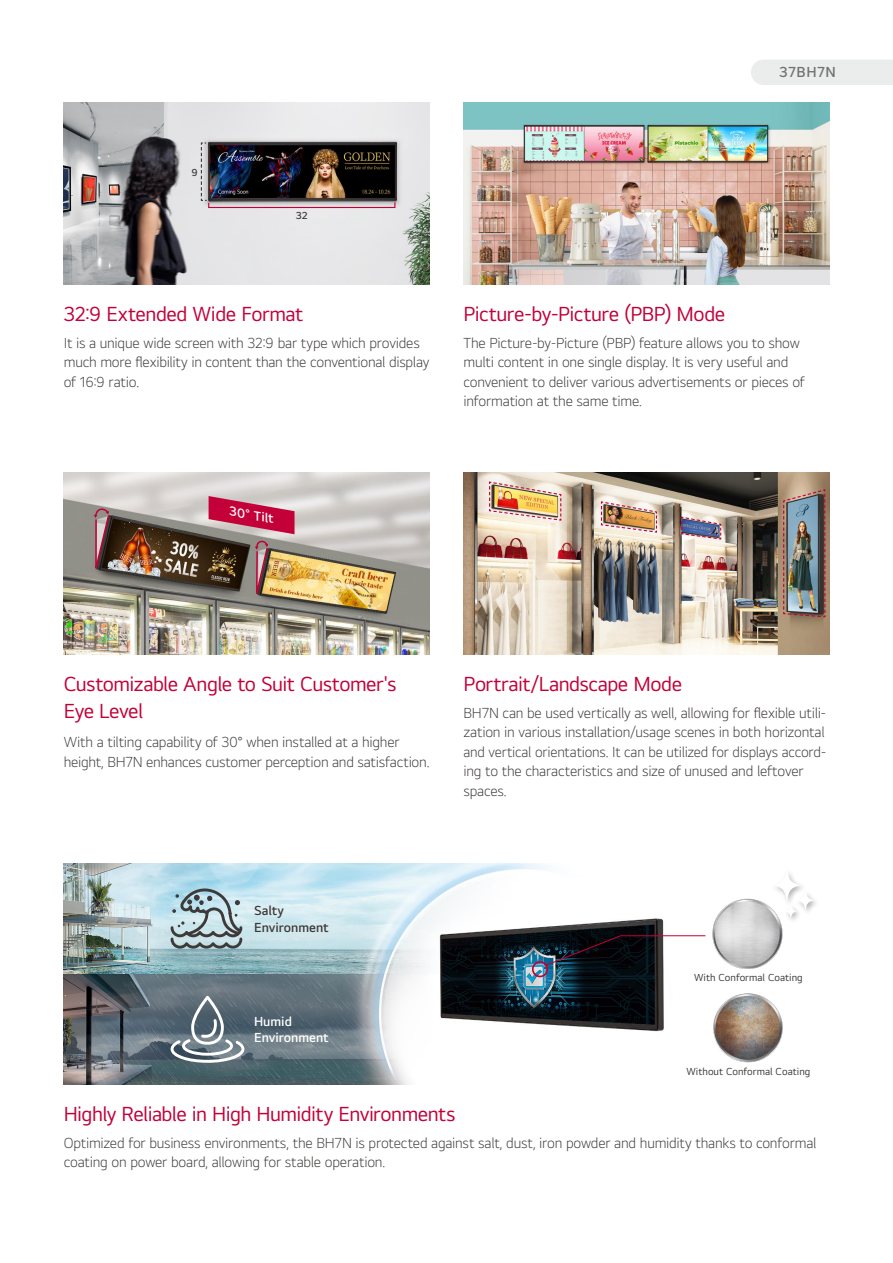
<style>
.page{position:relative;width:893px;height:1263px;background:#fff}
.page>*{position:absolute;margin:0;border:0;box-sizing:border-box;transform-origin:0 0}
.t1{font:21px/27px "LGEI Text TTF";letter-spacing:-.025em;color:#c30037}
.t2{font:300 15px/19.5px "LGEI Text TTF";letter-spacing:-.015em;color:#3e3a39}
.t3{font:600 15px "LGEI Text TTF";letter-spacing:.025em;color:#727171}
.t4{font:600 13.5px/16.5px "LGEI Text TTF";color:#fff}
.t5{font:600 13.5px/16.5px "LGEI Text TTF";color:#3e3a39}
.t6{font:italic 600 13.35px "LGEI Text TTF";color:#fff}
.t7{font:10.5px "LGEI Text TTF";color:#3e3a39}
.t8{font:600 10.5px "LGEI Text TTF";color:#3e3a39}
</style>
<div class="page">
<div style="left:751px;top:60px;width:142px;height:25px;background:#ebecec"></div>
<img style="left:64px;top:102px;width:365px;height:183px">
<img style="left:463px;top:102px;width:366px;height:183px">
<img style="left:463px;top:472px;width:366px;height:183px">
<img style="left:488px;top:481px;width:74px;height:40px">
<img style="left:600px;top:501px;width:58px;height:32px">
<svg style="left:681px;top:516px;width:41px;height:24px"></svg>
<img style="left:783px;top:488px;width:43px;height:130px">
<img style="left:64px;top:863px;width:600px;height:221px">
<svg style="left:171px;top:996px;width:73px;height:67px;background:#77858e"></svg>
<svg style="left:169px;top:865px;width:75px;height:85px;background:#a5c0c9"></svg>
<img style="left:713px;top:993px;width:70px;height:70px">
<img style="left:712px;top:898px;width:71px;height:71px">
<div style="left:532px;top:961px;width:16px;height:16px;border:2px solid #c30037;border-radius:50%"></div>
<svg style="left:545px;top:935px;width:161px;height:31px"></svg>
<div style="left:771px;top:867px;width:50px;height:58px;background:#000;opacity:.31"></div>
<svg style="left:773px;top:869px;width:41px;height:49px"></svg>
<img style="left:200px;top:142px;width:196px;height:67px">
<img style="left:64px;top:472px;width:365px;height:183px">
<svg style="left:209px;top:496px;width:86px;height:38px;background:#c75070"></svg>
<svg style="left:255px;top:540px;width:14px;height:67px"></svg>
<svg style="left:94px;top:508px;width:16px;height:73px"></svg>
<p class="t3" style="left:779px;top:63px;width:58px">37BH7N</p>
<p class="t8" style="left:192px;top:166px;width:8px">9</p>
<p class="t8" style="left:296px;top:209px;width:14px">32</p>
<h1 class="t1" style="left:64px;top:300px;width:241px">32:9 Extended Wide Format</h1>
<p class="t2" style="left:64px;top:333px;width:367px">It is a unique wide screen with 32:9 bar type which provides much more flexibility in content than the conventional display of 16:9 ratio.</p>
<h1 class="t1" style="left:463px;top:300px;width:263px">Picture-by-Picture (PBP) Mode</h1>
<p class="t2" style="left:463px;top:333px;width:343px">The Picture-by-Picture (PBP) feature allows you to show multi content in one single display. It is very useful and convenient to deliver various advertisements or pieces of information at the same time.</p>
<p class="t6" style="left:231px;top:503px;width:47px;rotate:10deg">30° Tilt</p>
<h1 class="t1" style="left:64px;top:670px;width:334px">Customizable Angle to Suit Customer's<br>Eye Level</h1>
<p class="t2" style="left:64px;top:732px;width:367px">With a tilting capability of 30° when installed at a higher height, BH7N enhances customer perception and satisfaction.</p>
<h1 class="t1" style="left:463px;top:670px;width:220px">Portrait/Landscape Mode</h1>
<p class="t2" style="left:463px;top:703px;width:365px">BH7N can be used vertically as well, allowing for flexible utili&shy;zation in various installation/usage scenes in both horizontal and vertical orientations. It can be utilized for displays accord&shy;ing to the characteristics and size of unused and leftover spaces.</p>
<p class="t5" style="left:254px;top:902px;width:76px">Salty<br>Environment</p>
<p class="t4" style="left:254px;top:1013px;width:76px">Humid<br>Environment</p>
<p class="t7" style="left:694px;top:971px;width:110px">With Conformal Coating</p>
<p class="t7" style="left:686px;top:1065px;width:125px">Without Conformal Coating</p>
<h1 class="t1" style="left:64px;top:1099px;width:393px">Highly Reliable in High Humidity Environments</h1>
<p class="t2" style="left:64px;top:1132px;width:754px">Optimized for business environments, the BH7N is protected against salt, dust, iron powder and humidity thanks to conformal coating on power board, allowing for stable operation.</p>
</div>
